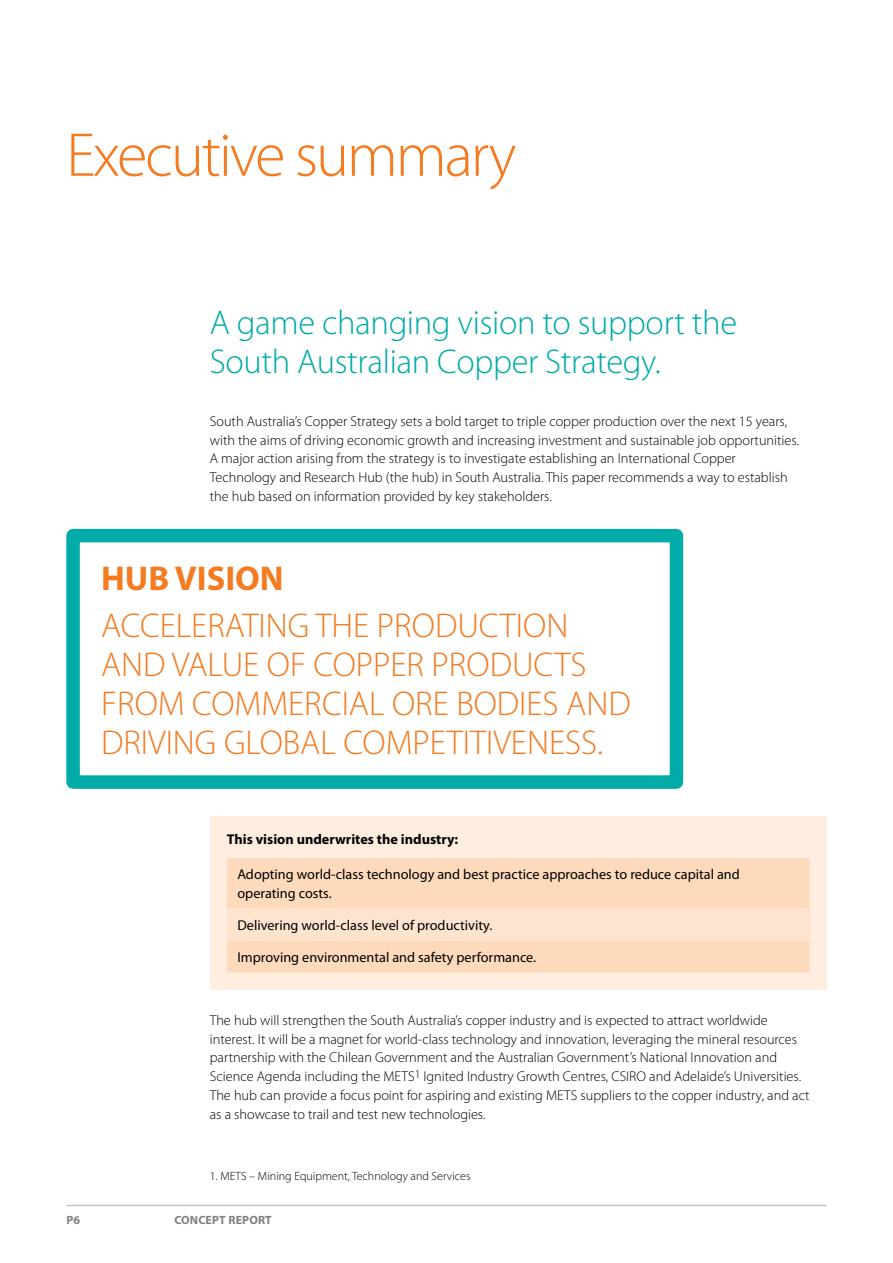
<style>
.page{position:relative;width:893px;height:1263px;background:#fff}
.page>*{position:absolute;margin:0;border:0;box-sizing:border-box;transform-origin:0 0}
.t1{font:300 62.4px "Myriad Pro";letter-spacing:-.035em;color:#f47b20}
.t2{font:300 34.5px/39px "Myriad Pro";color:#f47b20}
.t3{font:300 34.5px/39px "Myriad Pro";letter-spacing:-.01em;color:#00aba8}
.t4{font:700 34.5px "Myriad Pro";color:#f47b20}
.t5{font:300 14.25px/18.8px "Myriad Pro";color:#000}
.t6{font:14.25px/18.8px "Myriad Pro";color:#000}
.t7{font:700 14.25px "Myriad Pro";color:#000}
.t8{font:300 12px "Myriad Pro";color:#000}
.t9{font:700 12px "Myriad Pro";letter-spacing:.01em;color:#828084}
</style>
<div class="page">
<hr style="left:66px;top:1205px;width:761px;height:1px;background:#c7c8ca">
<div style="left:66px;top:529px;width:617px;height:260px;border:14px solid #00aba8"></div>
<div style="left:210px;top:816px;width:617px;height:174px;background:#ffeee0"></div>
<div style="left:227px;top:858px;width:583px;height:115px;background:#fedabc"></div>
<div style="left:227px;top:909px;width:583px;height:32px;background:#fee4cf"></div>
<h1 class="t1" style="left:66px;top:121px;width:451px">Executive summary</h1>
<h2 class="t3" style="left:210px;top:304px;width:529px">A game changing vision to support the<br>South Australian Copper Strategy.</h2>
<p class="t5" style="left:210px;top:412px;width:591px">South Australia’s Copper Strategy sets a bold target to triple copper production over the next 15 years, with the aims of driving economic growth and increasing investment and sustainable job opportunities.<br>A major action arising from the strategy is to investigate establishing an International Copper Technology and Research Hub (the hub) in South Australia. This paper recommends a way to establish the hub based on information provided by key stakeholders.</p>
<h2 class="t4" style="left:101px;top:555px;width:184px">HUB VISION</h2>
<h2 class="t2" style="left:101px;top:607px;width:531px">ACCELERATING THE PRODUCTION<br>AND VALUE OF COPPER PRODUCTS<br>FROM COMMERCIAL ORE BODIES AND<br>DRIVING GLOBAL COMPETITIVENESS.</h2>
<p class="t7" style="left:227px;top:829px;width:233px">This vision underwrites the industry:</p>
<p class="t6" style="left:237px;top:865px;width:504px">Adopting world-class technology and best practice approaches to reduce capital and operating costs.</p>
<p class="t6" style="left:237px;top:916px;width:256px">Delivering world-class level of productivity.</p>
<p class="t6" style="left:237px;top:948px;width:300px">Improving environmental and safety performance.</p>
<p class="t5" style="left:210px;top:1011px;width:601px">The hub will strengthen the South Australia’s copper industry and is expected to attract worldwide interest. It will be a magnet for world-class technology and innovation, leveraging the mineral resources partnership with the Chilean Government and the Australian Government’s National Innovation and Science Agenda including the METS<sup>1</sup> Ignited Industry Growth Centres, CSIRO and Adelaide’s Universities.<br>The hub can provide a focus point for aspiring and existing METS suppliers to the copper industry, and act as a showcase to trail and test new technologies.</p>
<p class="t8" style="left:210px;top:1169px;width:262px">1. METS – Mining Equipment, Technology and Services</p>
<p class="t9" style="left:66px;top:1212px;width:15px">P6</p>
<p class="t9" style="left:174px;top:1212px;width:99px">CONCEPT REPORT</p>
</div>
